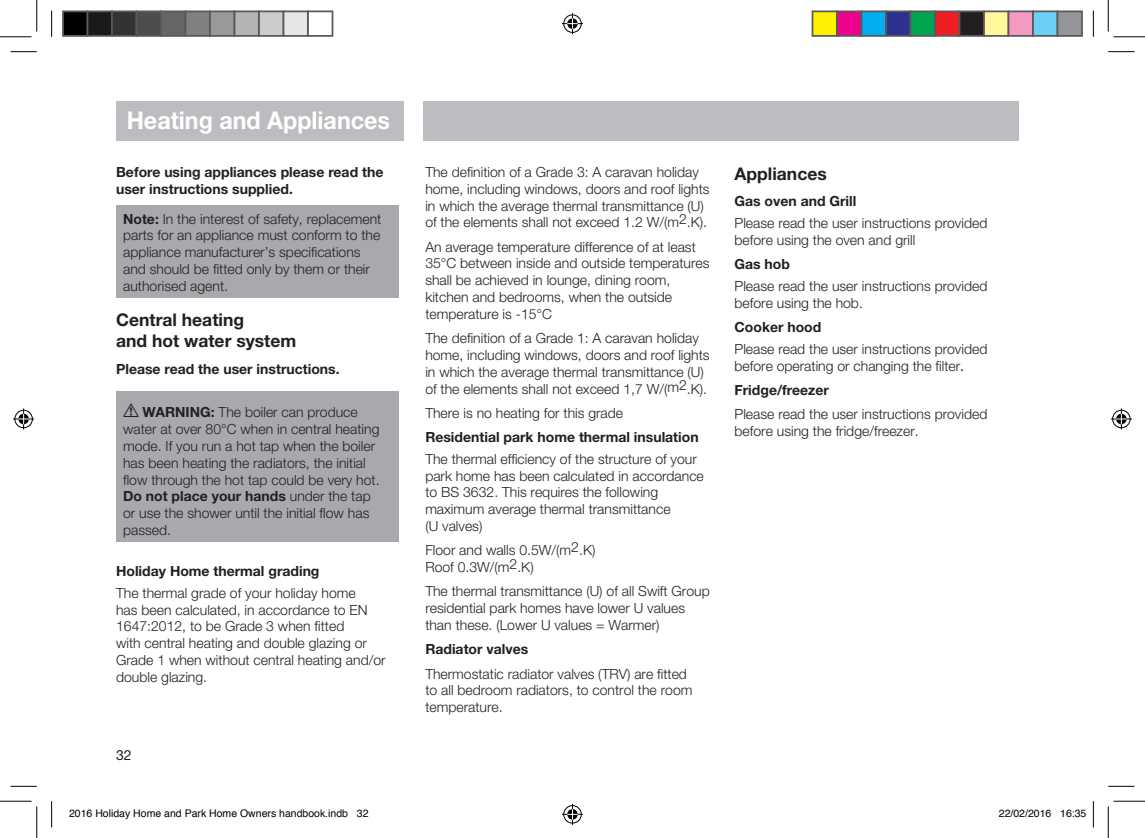
<style>
.page{position:relative;width:1145px;height:838px;background:#fff}
.page>*{position:absolute;margin:0;border:0;box-sizing:border-box;transform-origin:0 0}
.t1{font:700 24.5px "Helvetica Neue";color:#fff;scale:.95 1}
.t2{font:700 17.5px/21px "Helvetica Neue";color:#231f20}
.t3{font:300 14px/16.8px "Helvetica Neue";color:#231f20}
.t4{font:700 14px/16.8px "Helvetica Neue";color:#231f20}
.t5{font:14px "Helvetica Neue";color:#231f20}
.t6{font:10.5px "Helvetica";color:#000}
.s1{font-weight:700}
.s2{font-family:"Hazard";font-weight:400;font-size:19.25px}
.s3{font-weight:400}
</style>
<div class="page">
<div style="left:424px;top:101px;width:595px;height:40px;background:#bcbdc0"></div>
<div style="left:116px;top:101px;width:288px;height:40px;background:#bcbdc0"></div>
<div style="left:116px;top:205px;width:283px;height:93px;background:#a8a9ad"></div>
<div style="left:116px;top:391px;width:283px;height:151px;background:#a8a9ad"></div>
<svg style="left:10px;top:51px;width:27px;height:1px"></svg>
<svg style="left:1108px;top:51px;width:26px;height:1px"></svg>
<svg style="left:10px;top:786px;width:27px;height:1px"></svg>
<svg style="left:1108px;top:786px;width:26px;height:1px"></svg>
<svg style="left:51px;top:10px;width:1px;height:27px"></svg>
<svg style="left:51px;top:801px;width:1px;height:26px"></svg>
<svg style="left:1093px;top:10px;width:1px;height:27px"></svg>
<svg style="left:1093px;top:801px;width:1px;height:26px"></svg>
<hr style="left:0;top:36px;width:32px;height:1px;background:#000">
<hr style="left:1113px;top:36px;width:32px;height:1px;background:#000">
<hr style="left:0;top:800px;width:32px;height:1px;background:#000">
<hr style="left:1113px;top:800px;width:32px;height:1px;background:#000">
<hr style="left:36px;top:0;width:1px;height:31px;background:#000">
<hr style="left:36px;top:806px;width:1px;height:31px;background:#000">
<hr style="left:1108px;top:0;width:1px;height:31px;background:#000">
<hr style="left:1108px;top:806px;width:1px;height:31px;background:#000">
<svg style="left:562px;top:13px;width:21px;height:21px"></svg>
<svg style="left:562px;top:803px;width:21px;height:21px"></svg>
<svg style="left:13px;top:408px;width:21px;height:21px"></svg>
<svg style="left:1111px;top:408px;width:21px;height:21px"></svg>
<div style="left:63px;top:11px;width:25px;height:25px;background:#000"></div>
<div style="left:62px;top:10px;width:26px;height:27px;border:2px solid #595959"></div>
<div style="left:88px;top:11px;width:24px;height:25px;background:#1a1a1a"></div>
<div style="left:87px;top:10px;width:26px;height:27px;border:2px solid #595959"></div>
<div style="left:112px;top:11px;width:25px;height:25px;background:#333"></div>
<div style="left:111px;top:10px;width:26px;height:27px;border:2px solid #595959"></div>
<div style="left:137px;top:11px;width:24px;height:25px;background:#4d4d4d"></div>
<div style="left:136px;top:10px;width:26px;height:27px;border:2px solid #595959"></div>
<div style="left:161px;top:11px;width:25px;height:25px;background:#666"></div>
<div style="left:160px;top:10px;width:26px;height:27px;border:2px solid #595959"></div>
<div style="left:186px;top:11px;width:24px;height:25px;background:#808080"></div>
<div style="left:185px;top:10px;width:26px;height:27px;border:2px solid #595959"></div>
<div style="left:210px;top:11px;width:25px;height:25px;background:#999"></div>
<div style="left:209px;top:10px;width:26px;height:27px;border:2px solid #595959"></div>
<div style="left:235px;top:11px;width:24px;height:25px;background:#b3b3b3"></div>
<div style="left:234px;top:10px;width:26px;height:27px;border:2px solid #595959"></div>
<div style="left:259px;top:11px;width:25px;height:25px;background:#ccc"></div>
<div style="left:258px;top:10px;width:26px;height:27px;border:2px solid #595959"></div>
<div style="left:284px;top:11px;width:24px;height:25px;background:#e6e6e6"></div>
<div style="left:283px;top:10px;width:26px;height:27px;border:2px solid #595959"></div>
<div style="left:307px;top:10px;width:26px;height:27px;border:2px solid #595959"></div>
<div style="left:812px;top:11px;width:25px;height:25px;background:#fff101"></div>
<div style="left:812px;top:10px;width:26px;height:27px;border:2px solid #595959"></div>
<div style="left:837px;top:11px;width:24px;height:25px;background:#ed028c"></div>
<div style="left:836px;top:10px;width:26px;height:27px;border:2px solid #595959"></div>
<div style="left:861px;top:11px;width:25px;height:25px;background:#00aeef"></div>
<div style="left:861px;top:10px;width:26px;height:27px;border:2px solid #595959"></div>
<div style="left:886px;top:11px;width:24px;height:25px;background:#2e3092"></div>
<div style="left:885px;top:10px;width:26px;height:27px;border:2px solid #595959"></div>
<div style="left:910px;top:11px;width:25px;height:25px;background:#00a54f"></div>
<div style="left:910px;top:10px;width:26px;height:27px;border:2px solid #595959"></div>
<div style="left:935px;top:11px;width:24px;height:25px;background:#ee1d23"></div>
<div style="left:934px;top:10px;width:26px;height:27px;border:2px solid #595959"></div>
<div style="left:959px;top:11px;width:25px;height:25px;background:#231f20"></div>
<div style="left:959px;top:10px;width:26px;height:27px;border:2px solid #595959"></div>
<div style="left:984px;top:11px;width:24px;height:25px;background:#fff79a"></div>
<div style="left:983px;top:10px;width:26px;height:27px;border:2px solid #595959"></div>
<div style="left:1008px;top:11px;width:25px;height:25px;background:#f499c2"></div>
<div style="left:1008px;top:10px;width:26px;height:27px;border:2px solid #595959"></div>
<div style="left:1033px;top:11px;width:24px;height:25px;background:#6bcff6"></div>
<div style="left:1032px;top:10px;width:26px;height:27px;border:2px solid #595959"></div>
<div style="left:1057px;top:11px;width:25px;height:25px;background:#939598"></div>
<div style="left:1057px;top:10px;width:26px;height:27px;border:2px solid #595959"></div>
<h1 class="t1" style="left:127px;top:105px;width:279px">Heating and Appliances</h1>
<p class="t4" style="left:116px;top:163px;width:269px">Before using appliances please read the user instructions supplied.</p>
<p class="t3" style="left:123px;top:210px;width:260px"><span class="s1">Note:</span> In the interest of safety, replacement parts for an appliance must conform to the appliance manufacturer’s specifications and should be fitted only by them or their authorised agent.</p>
<p class="t2" style="left:116px;top:309px;width:182px">Central heating<br>and hot water system</p>
<p class="t4" style="left:116px;top:360px;width:225px">Please read the user instructions.</p>
<p class="t3" style="left:123px;top:403px;width:258px"><span class="s2">!</span> <span class="s1">WARNING:</span> The boiler can produce water at over 80°C when in central heating mode. If you run a hot tap when the boiler has been heating the radiators, the initial flow through the hot tap could be very hot.<br><span class="s1">Do not place your hands</span> under the tap or use the shower until the initial flow has passed.</p>
<p class="t4" style="left:116px;top:562px;width:205px">Holiday Home thermal grading</p>
<p class="t3" style="left:116px;top:584px;width:271px">The thermal grade of your holiday home<br>has been calculated, in accordance to EN 1647:2012, to be Grade 3 when fitted<br>with central heating and double glazing or Grade 1 when without central heating and/or double glazing.</p>
<p class="t5" style="left:116px;top:746px;width:17px">32</p>
<p class="t3" style="left:425px;top:163px;width:286px">The definition of a Grade 3: A caravan holiday home, including windows, doors and roof lights in which the average thermal transmittance (U) of the elements shall not exceed 1.2 W/(m2.K).</p>
<p class="t3" style="left:425px;top:238px;width:286px">An average temperature difference of at least 35°C between inside and outside temperatures shall be achieved in lounge, dining room, kitchen and bedrooms, when the outside temperature is -15°C</p>
<p class="t3" style="left:425px;top:329px;width:286px">The definition of a Grade 1: A caravan holiday home, including windows, doors and roof lights in which the average thermal transmittance (U) of the elements shall not exceed 1,7 W/(m2.K).</p>
<p class="t3" style="left:425px;top:404px;width:199px">There is no heating for this grade</p>
<p class="t4" style="left:425px;top:428px;width:275px">Residential park home thermal insulation</p>
<p class="t3" style="left:425px;top:450px;width:280px">The thermal efficiency of the structure of your park home has been calculated in accordance to BS 3632. This requires the following maximum average thermal transmittance<br>(U valves)</p>
<p class="t3" style="left:425px;top:541px;width:172px">Floor and walls 0.5W/(m2.K)<br>Roof 0.3W/(m2.K)</p>
<p class="t3" style="left:425px;top:582px;width:286px">The thermal transmittance (U) of all Swift Group residential park homes have lower U values than these. (Lower U values = Warmer)</p>
<p class="t4" style="left:425px;top:640px;width:104px">Radiator valves</p>
<p class="t3" style="left:425px;top:664px;width:269px">Thermostatic radiator valves (TRV) are fitted to all bedroom radiators, to control the room temperature.</p>
<p class="t2" style="left:735px;top:162px;width:94px">Appliances</p>
<p class="t4" style="left:735px;top:192px;width:123px">Gas oven and Grill</p>
<p class="t3" style="left:735px;top:214px;width:254px">Please read the user instructions provided before using the oven and grill</p>
<p class="t4" style="left:735px;top:255px;width:57px">Gas hob</p>
<p class="t3" style="left:735px;top:277px;width:254px">Please read the user instructions provided before using the hob.</p>
<p class="t4" style="left:735px;top:318px;width:88px">Cooker hood</p>
<p class="t3" style="left:735px;top:340px;width:254px">Please read the user instructions provided before operating or changing the filter<span class="s3">.</span></p>
<p class="t4" style="left:735px;top:381px;width:96px">Fridge/freezer</p>
<p class="t3" style="left:735px;top:405px;width:254px">Please read the user instructions provided before using the fridge/freezer.</p>
<p class="t6" style="left:69px;top:805px;width:301px">2016 Holiday Home and Park Home Owners handbook.indb 32</p>
<p class="t6" style="left:999px;top:805px;width:89px">22/02/2016 16:35</p>
</div>
